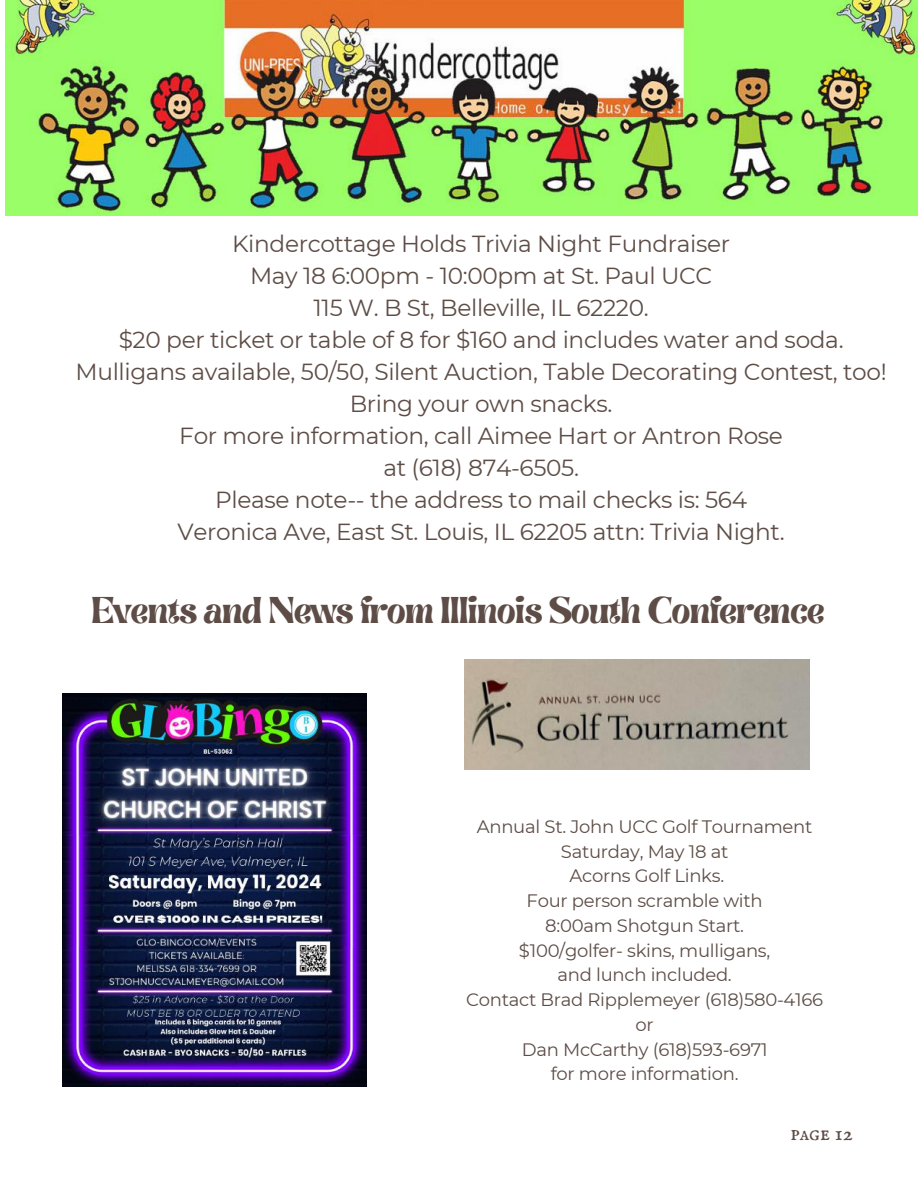
<style>
.page{position:relative;width:918px;height:1188px;background:#fff}
.page>*{position:absolute;margin:0;border:0;box-sizing:border-box;transform-origin:0 0}
.t1{font:30px "Brasika Display";letter-spacing:-.015em;color:#5d4d46}
.t2{font:23.25px/32px "Montserrat";letter-spacing:-.015em;color:#5d4d46;text-align:center}
.t3{font:21.75px "IM FELL English SC";color:#5d4d46}
.t4{font:18px/24.8px "Montserrat";letter-spacing:-.015em;color:#5d4d46;text-align:center}
</style>
<div class="page">
<img style="left:6px;top:0;width:912px;height:215px">
<img style="left:63px;top:694px;width:303px;height:392px">
<img style="left:465px;top:660px;width:344px;height:109px">
<p class="t2" style="left:76px;top:228px;width:813px">Kindercottage Holds Trivia Night Fundraiser<br>May 18 6:00pm - 10:00pm at St. Paul UCC<br>115 W. B St, Belleville, IL 62220.<br>$20 per ticket or table of 8 for $160 and includes water and soda.<br>Mulligans available, 50/50, Silent Auction, Table Decorating Contest, too!<br>Bring your own snacks.<br>For more information, call Aimee Hart or Antron Rose<br>at (618) 874-6505.<br>Please note-- the address to mail checks is: 564<br>Veronica Ave, East St. Louis, IL 62205 attn: Trivia Night.</p>
<p class="t1" style="left:92px;top:587px;width:734px">Events and News from Illinois South Conference</p>
<p class="t4" style="left:466px;top:814px;width:358px">Annual St. John UCC Golf Tournament<br>Saturday, May 18 at<br>Acorns Golf Links.<br>Four person scramble with<br>8:00am Shotgun Start.<br>$100/golfer- skins, mulligans,<br>and lunch included.<br>Contact Brad Ripplemeyer (618)580-4166 or<br>Dan McCarthy (618)593-6971<br>for more information.</p>
<p class="t3" style="left:790px;top:1120px;width:64px">page 12</p>
</div>
